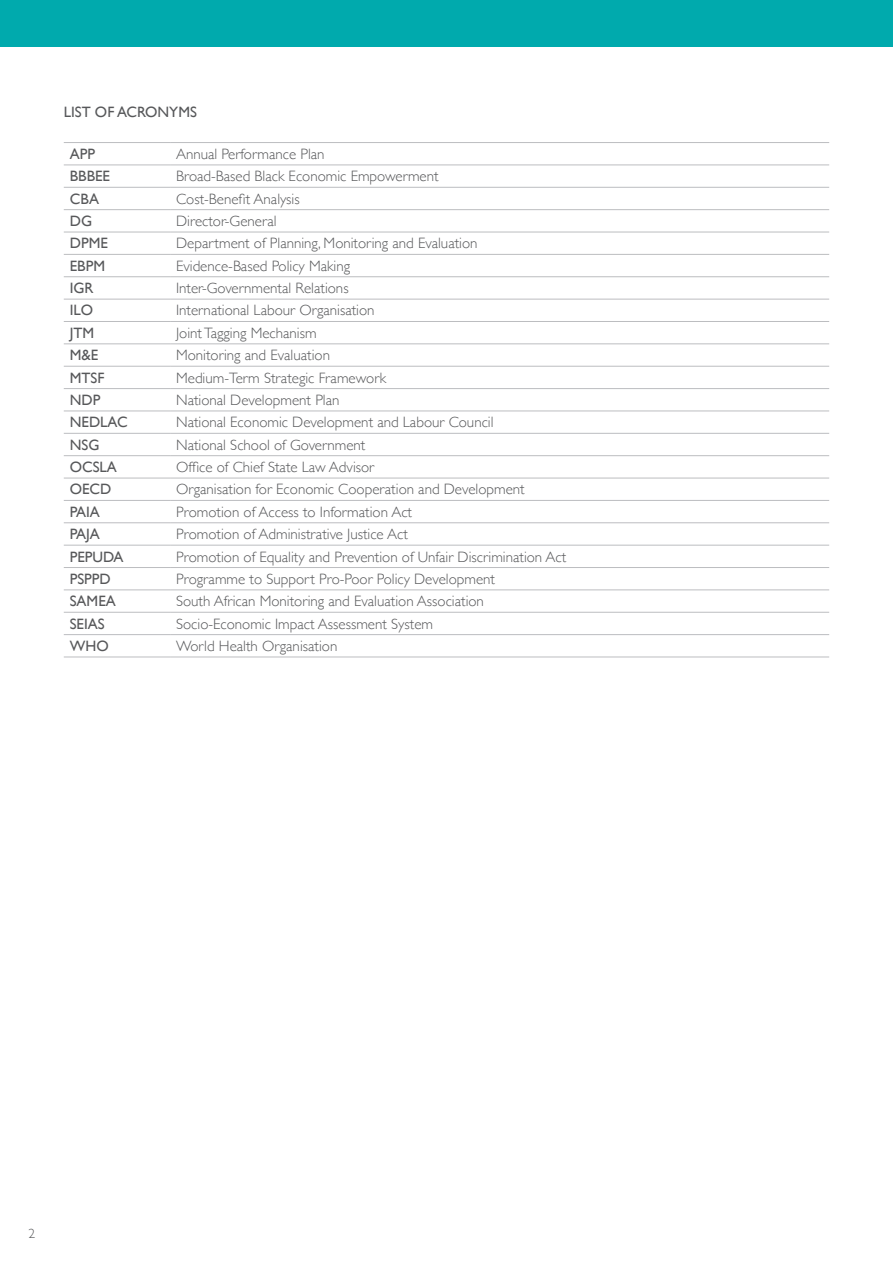
<style>
.page{position:relative;width:893px;height:1263px;background:#fff}
.page>*{position:absolute;margin:0;border:0;box-sizing:border-box;transform-origin:0 0}
.t1{font:300 15px "Gill Sans";color:#57585a}
.t2{font:15px "Gill Sans";color:#57585a}
.t3{font:300 13.5px "Gill Sans";color:#57585a}
</style>
<div class="page">
<div style="left:0;top:0;width:893px;height:47px;background:#00aaad"></div>
<hr style="left:64px;top:142px;width:106px;height:1px;background:#bcbdc0">
<hr style="left:170px;top:142px;width:659px;height:1px;background:#bcbdc0">
<hr style="left:64px;top:165px;width:106px;height:1px;background:#bcbdc0">
<hr style="left:170px;top:165px;width:659px;height:1px;background:#bcbdc0">
<hr style="left:64px;top:187px;width:106px;height:1px;background:#bcbdc0">
<hr style="left:170px;top:187px;width:659px;height:1px;background:#bcbdc0">
<hr style="left:64px;top:209px;width:106px;height:1px;background:#bcbdc0">
<hr style="left:170px;top:209px;width:659px;height:1px;background:#bcbdc0">
<hr style="left:64px;top:232px;width:106px;height:1px;background:#bcbdc0">
<hr style="left:170px;top:232px;width:659px;height:1px;background:#bcbdc0">
<hr style="left:64px;top:254px;width:106px;height:1px;background:#bcbdc0">
<hr style="left:170px;top:254px;width:659px;height:1px;background:#bcbdc0">
<hr style="left:64px;top:276px;width:106px;height:1px;background:#bcbdc0">
<hr style="left:170px;top:276px;width:659px;height:1px;background:#bcbdc0">
<hr style="left:64px;top:299px;width:106px;height:1px;background:#bcbdc0">
<hr style="left:170px;top:299px;width:659px;height:1px;background:#bcbdc0">
<hr style="left:64px;top:321px;width:106px;height:1px;background:#bcbdc0">
<hr style="left:170px;top:321px;width:659px;height:1px;background:#bcbdc0">
<hr style="left:64px;top:343px;width:106px;height:1px;background:#bcbdc0">
<hr style="left:170px;top:343px;width:659px;height:1px;background:#bcbdc0">
<hr style="left:64px;top:366px;width:106px;height:1px;background:#bcbdc0">
<hr style="left:170px;top:366px;width:659px;height:1px;background:#bcbdc0">
<hr style="left:64px;top:388px;width:106px;height:1px;background:#bcbdc0">
<hr style="left:170px;top:388px;width:659px;height:1px;background:#bcbdc0">
<hr style="left:64px;top:411px;width:106px;height:1px;background:#bcbdc0">
<hr style="left:170px;top:411px;width:659px;height:1px;background:#bcbdc0">
<hr style="left:64px;top:433px;width:106px;height:1px;background:#bcbdc0">
<hr style="left:170px;top:433px;width:659px;height:1px;background:#bcbdc0">
<hr style="left:64px;top:455px;width:106px;height:1px;background:#bcbdc0">
<hr style="left:170px;top:455px;width:659px;height:1px;background:#bcbdc0">
<hr style="left:64px;top:478px;width:106px;height:1px;background:#bcbdc0">
<hr style="left:170px;top:478px;width:659px;height:1px;background:#bcbdc0">
<hr style="left:64px;top:500px;width:106px;height:1px;background:#bcbdc0">
<hr style="left:170px;top:500px;width:659px;height:1px;background:#bcbdc0">
<hr style="left:64px;top:522px;width:106px;height:1px;background:#bcbdc0">
<hr style="left:170px;top:522px;width:659px;height:1px;background:#bcbdc0">
<hr style="left:64px;top:545px;width:106px;height:1px;background:#bcbdc0">
<hr style="left:170px;top:545px;width:659px;height:1px;background:#bcbdc0">
<hr style="left:64px;top:567px;width:106px;height:1px;background:#bcbdc0">
<hr style="left:170px;top:567px;width:659px;height:1px;background:#bcbdc0">
<hr style="left:64px;top:589px;width:106px;height:1px;background:#bcbdc0">
<hr style="left:170px;top:589px;width:659px;height:1px;background:#bcbdc0">
<hr style="left:64px;top:612px;width:106px;height:1px;background:#bcbdc0">
<hr style="left:170px;top:612px;width:659px;height:1px;background:#bcbdc0">
<hr style="left:64px;top:634px;width:106px;height:1px;background:#bcbdc0">
<hr style="left:170px;top:634px;width:659px;height:1px;background:#bcbdc0">
<hr style="left:64px;top:657px;width:106px;height:1px;background:#bcbdc0">
<hr style="left:170px;top:657px;width:659px;height:1px;background:#bcbdc0">
<p class="t2" style="left:64px;top:103px;width:135px">LIST OF ACRONYMS</p>
<p class="t2" style="left:70px;top:145px;width:27px">APP</p>
<p class="t1" style="left:176px;top:142px;width:150px">Annual Performance Plan</p>
<p class="t2" style="left:70px;top:167px;width:42px">BBBEE</p>
<p class="t1" style="left:176px;top:165px;width:264px">Broad-Based Black Economic Empowerment</p>
<p class="t2" style="left:70px;top:190px;width:31px">CBA</p>
<p class="t1" style="left:176px;top:187px;width:125px">Cost-Benefit Analysis</p>
<p class="t2" style="left:70px;top:212px;width:24px">DG</p>
<p class="t1" style="left:176px;top:209px;width:102px">Director-General</p>
<p class="t2" style="left:70px;top:234px;width:40px">DPME</p>
<p class="t1" style="left:176px;top:232px;width:303px">Department of Planning, Monitoring and Evaluation</p>
<p class="t2" style="left:70px;top:257px;width:37px">EBPM</p>
<p class="t1" style="left:176px;top:254px;width:176px">Evidence-Based Policy Making</p>
<p class="t2" style="left:70px;top:279px;width:25px">IGR</p>
<p class="t1" style="left:176px;top:276px;width:174px">Inter-Governmental Relations</p>
<p class="t2" style="left:70px;top:302px;width:25px">ILO</p>
<p class="t1" style="left:176px;top:299px;width:200px">International Labour Organisation</p>
<p class="t2" style="left:70px;top:324px;width:26px">JTM</p>
<p class="t1" style="left:176px;top:321px;width:142px">Joint Tagging Mechanism</p>
<p class="t2" style="left:70px;top:346px;width:30px">M&amp;E</p>
<p class="t1" style="left:176px;top:343px;width:155px">Monitoring and Evaluation</p>
<p class="t2" style="left:70px;top:369px;width:36px">MTSF</p>
<p class="t1" style="left:176px;top:366px;width:212px">Medium-Term Strategic Framework</p>
<p class="t2" style="left:70px;top:391px;width:32px">NDP</p>
<p class="t1" style="left:176px;top:388px;width:165px">National Development Plan</p>
<p class="t2" style="left:70px;top:413px;width:59px">NEDLAC</p>
<p class="t1" style="left:176px;top:411px;width:319px">National Economic Development and Labour Council</p>
<p class="t2" style="left:70px;top:436px;width:31px">NSG</p>
<p class="t1" style="left:176px;top:433px;width:191px">National School of Government</p>
<p class="t2" style="left:70px;top:458px;width:49px">OCSLA</p>
<p class="t1" style="left:176px;top:455px;width:200px">Office of Chief State Law Advisor</p>
<p class="t2" style="left:70px;top:480px;width:43px">OECD</p>
<p class="t1" style="left:176px;top:478px;width:350px">Organisation for Economic Cooperation and Development</p>
<p class="t2" style="left:70px;top:503px;width:32px">PAIA</p>
<p class="t1" style="left:176px;top:500px;width:238px">Promotion of Access to Information Act</p>
<p class="t2" style="left:70px;top:525px;width:32px">PAJA</p>
<p class="t1" style="left:176px;top:522px;width:233px">Promotion of Administrative Justice Act</p>
<p class="t2" style="left:70px;top:548px;width:55px">PEPUDA</p>
<p class="t1" style="left:176px;top:545px;width:392px">Promotion of Equality and Prevention of Unfair Discrimination Act</p>
<p class="t2" style="left:70px;top:570px;width:43px">PSPPD</p>
<p class="t1" style="left:176px;top:567px;width:320px">Programme to Support Pro-Poor Policy Development</p>
<p class="t2" style="left:70px;top:592px;width:48px">SAMEA</p>
<p class="t1" style="left:176px;top:589px;width:309px">South African Monitoring and Evaluation Association</p>
<p class="t2" style="left:70px;top:615px;width:36px">SEIAS</p>
<p class="t1" style="left:176px;top:612px;width:258px">Socio-Economic Impact Assessment System</p>
<p class="t2" style="left:70px;top:637px;width:40px">WHO</p>
<p class="t1" style="left:176px;top:634px;width:163px">World Health Organisation</p>
<p class="t3" style="left:29px;top:1223px;width:8px">2</p>
</div>
